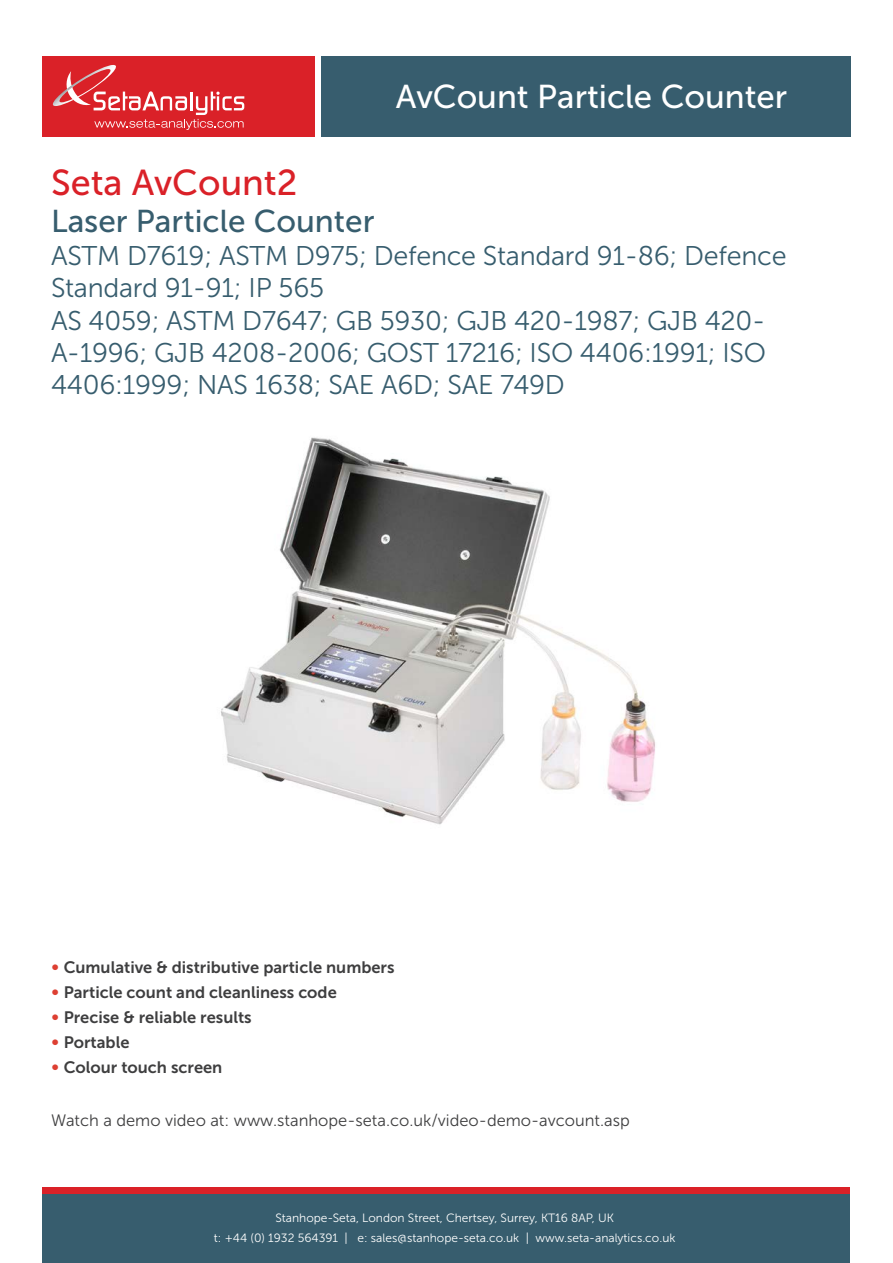
<style>
.page{position:relative;width:893px;height:1263px;background:#fff}
.page>*{position:absolute;margin:0;border:0;box-sizing:border-box;transform-origin:0 0}
.Heading_1{font:36px "Museo Sans 500";color:#da2128}
.Heading_1-2{font:33px "Museo Sans 500";color:#fff}
.Heading_1-3{font:31.5px "Museo Sans 500";color:#375d6e}
.t1{font:27px/32.4px "Museo Sans 300";letter-spacing:-.01em;color:#375d6e}
.BODY{font:16.5px "Museo Sans 700";color:#3e3e3f}
.BODY-2{font:16.5px "Museo Sans 300";color:#3e3e3f}
.BODY-3{font:12px "Museo Sans 300";color:#fff}
.s1{font-family:"Museo Sans 300";color:#dd3f32}
</style>
<div class="page">
<img style="left:221px;top:437px;width:434px;height:388px">
<div style="left:321px;top:56px;width:530px;height:80px;background:#375d6e"></div>
<div style="left:43px;top:56px;width:272px;height:80px;background:#da2128"></div>
<img style="left:53px;top:65px;width:63px;height:41px">
<svg style="left:65px;top:71px;width:179px;height:59px"></svg>
<div style="left:42px;top:1187px;width:808px;height:76px;background:#375d6e"></div>
<div style="left:42px;top:1187px;width:808px;height:7px;background:#da2128"></div>
<p class="Heading_1-2" style="left:396px;top:79px;width:393px">AvCount Particle Counter</p>
<p class="Heading_1" style="left:51px;top:162px;width:248px">Seta AvCount2</p>
<p class="Heading_1-3" style="left:51px;top:204px;width:325px">Laser Particle Counter</p>
<p class="t1" style="left:51px;top:240px;width:737px">ASTM D7619; ASTM D975; Defence Standard 91-86; Defence<br>Standard 91-91; IP 565</p>
<p class="t1" style="left:51px;top:304px;width:717px;text-align:justify">AS 4059; ASTM D7647; GB 5930; GJB 420-1987; GJB 420- A-1996; GJB 4208-2006; GOST 17216; ISO 4406:1991; ISO 4406:1999; NAS 1638; SAE A6D; SAE 749D</p>
<p class="BODY" style="left:51px;top:958px;width:345px"><span class="s1">∞</span> Cumulative &amp; distributive particle numbers</p>
<p class="BODY" style="left:51px;top:983px;width:287px"><span class="s1">∞</span> Particle count and cleanliness code</p>
<p class="BODY" style="left:51px;top:1008px;width:202px"><span class="s1">∞</span> Precise &amp; reliable results</p>
<p class="BODY" style="left:51px;top:1033px;width:80px"><span class="s1">∞</span> Portable</p>
<p class="BODY" style="left:51px;top:1058px;width:173px"><span class="s1">∞</span> Colour touch screen</p>
<p class="BODY-2" style="left:51px;top:1112px;width:580px">Watch a demo video at: www.stanhope-seta.co.uk/video-demo-avcount.asp</p>
<p class="BODY-3" style="left:275px;top:1211px;width:340px">Stanhope-Seta, London Street, Chertsey, Surrey, KT16 8AP, UK</p>
<p class="BODY-3" style="left:214px;top:1232px;width:463px">t: +44 (0) 1932 564391 | e: sales@stanhope-seta.co.uk | www.seta-analytics.co.uk</p>
</div>
